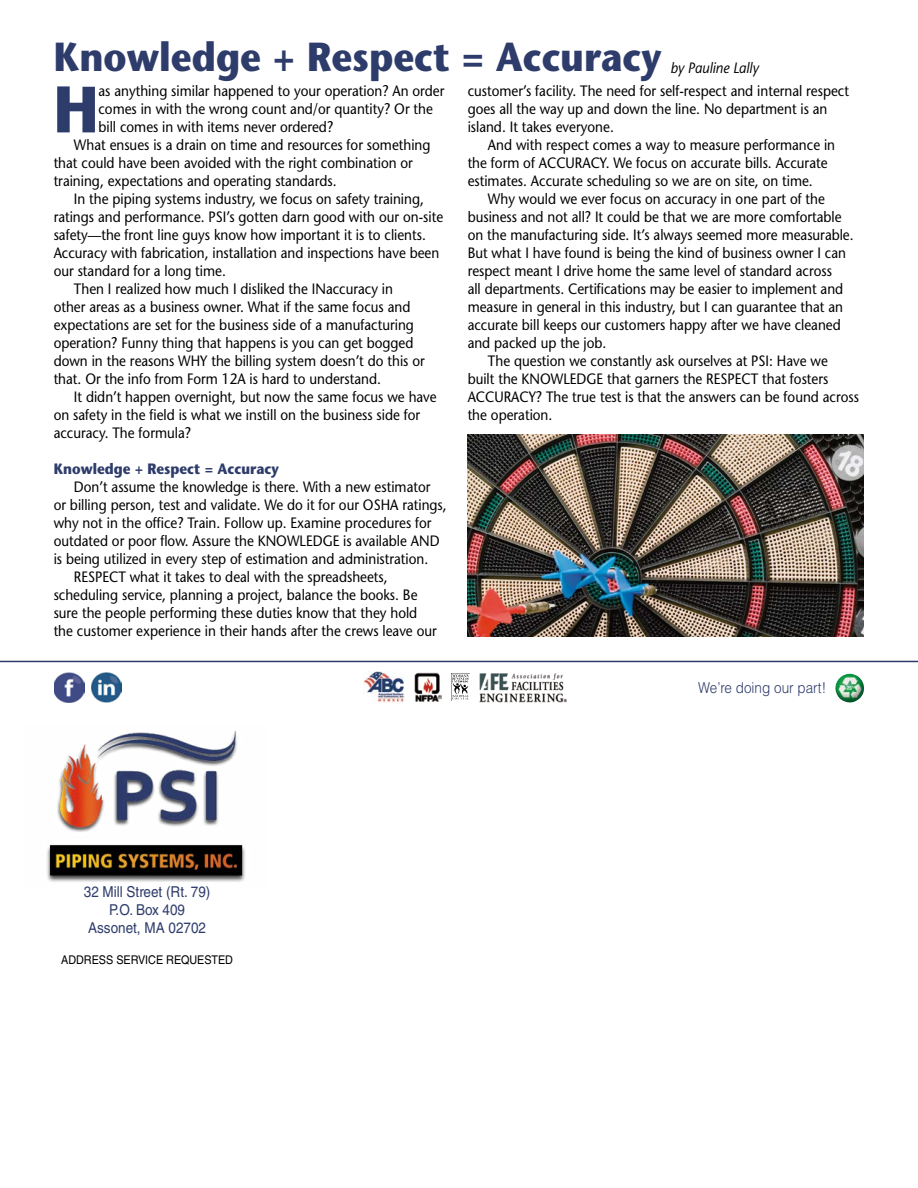
<style>
.page{position:relative;width:918px;height:1188px;background:#fff}
.page>*{position:absolute;margin:0;border:0;box-sizing:border-box;transform-origin:0 0}
.t1{font:700 65.7px "Stone Sans Std";color:#2e3c6b;scale:.9 1}
.t2{font:700 40.5px "Stone Sans Std";color:#2e3c6b;scale:.9 1}
.t3{font:500 15px/18px "Stone Sans Std";color:#000;scale:.9 1}
.t4{font:15px/18px "Helvetica LT Std";color:#2e3c6b;text-align:center;scale:.9 1}
.t5{font:700 15px "Stone Sans Std";color:#2e3c6b;scale:.9 1}
.t6{font:300 15px "Helvetica LT Std";color:#2e3c6b;scale:.9 1}
.t7{font:italic 500 15px "Stone Sans Std";color:#000;scale:.9 1}
.t8{font:12px "Helvetica LT Std";color:#000;scale:.9 1}
</style>
<div class="page">
<img style="left:54px;top:672px;width:30px;height:31px">
<img style="left:91px;top:672px;width:30px;height:31px">
<img style="left:363px;top:671px;width:42px;height:32px">
<img style="left:414px;top:672px;width:28px;height:29px">
<img style="left:451px;top:674px;width:18px;height:27px">
<img style="left:479px;top:674px;width:88px;height:29px">
<img style="left:835px;top:674px;width:29px;height:29px">
<hr style="left:0;top:661px;width:918px;height:1px;background:#2e3c6b">
<img style="left:47px;top:730px;width:198px;height:152px">
<img style="left:468px;top:434px;width:396px;height:203px">
<h2 class="t2" style="left:54px;top:32px;width:677px">Knowledge + Respect = Accuracy</h2>
<p class="t7" style="left:670px;top:58px;width:99px">by Pauline Lally</p>
<h1 class="t1" style="left:54px;top:70px;width:51px">H</h1>
<p class="t3" style="left:98px;top:82px;width:386px">as anything similar happened to your operation? An order</p>
<p class="t3" style="left:98px;top:100px;width:373px">comes in with the wrong count and/or quantity? Or the</p>
<p class="t3" style="left:98px;top:118px;width:262px">bill comes in with items never ordered?</p>
<p class="t3" style="left:74px;top:136px;width:398px">What ensues is a drain on time and resources for something</p>
<p class="t3" style="left:54px;top:154px;width:401px">that could have been avoided with the right combination or</p>
<p class="t3" style="left:54px;top:172px;width:316px">training, expectations and operating standards.</p>
<p class="t3" style="left:74px;top:190px;width:390px">In the piping systems industry, we focus on safety training,</p>
<p class="t3" style="left:54px;top:208px;width:434px">ratings and performance. PSI’s gotten darn good with our on-site</p>
<p class="t3" style="left:54px;top:226px;width:415px">safety—the front line guys know how important it is to clients.</p>
<p class="t3" style="left:54px;top:244px;width:430px">Accuracy with fabrication, installation and inspections have been</p>
<p class="t3" style="left:54px;top:262px;width:193px">our standard for a long time.</p>
<p class="t3" style="left:74px;top:280px;width:356px">Then I realized how much I disliked the INaccuracy in</p>
<p class="t3" style="left:54px;top:298px;width:398px">other areas as a business owner. What if the same focus and</p>
<p class="t3" style="left:54px;top:316px;width:402px">expectations are set for the business side of a manufacturing</p>
<p class="t3" style="left:54px;top:334px;width:401px">operation? Funny thing that happens is you can get bogged</p>
<p class="t3" style="left:54px;top:352px;width:414px">down in the reasons WHY the billing system doesn’t do this or</p>
<p class="t3" style="left:54px;top:370px;width:365px">that. Or the info from Form 12A is hard to understand.</p>
<p class="t3" style="left:74px;top:388px;width:405px">It didn’t happen overnight, but now the same focus we have</p>
<p class="t3" style="left:54px;top:406px;width:409px">on safety in the field is what we instill on the business side for</p>
<p class="t3" style="left:54px;top:424px;width:154px">accuracy. The formula?</p>
<p class="t5" style="left:54px;top:460px;width:252px">Knowledge + Respect = Accuracy</p>
<p class="t3" style="left:74px;top:478px;width:398px">Don’t assume the knowledge is there. With a new estimator</p>
<p class="t3" style="left:54px;top:496px;width:438px">or billing person, test and validate. We do it for our OSHA ratings,</p>
<p class="t3" style="left:54px;top:514px;width:421px">why not in the office? Train. Follow up. Examine procedures for</p>
<p class="t3" style="left:54px;top:532px;width:430px">outdated or poor flow. Assure the KNOWLEDGE is available AND</p>
<p class="t3" style="left:54px;top:550px;width:418px">is being utilized in every step of estimation and administration.</p>
<p class="t3" style="left:74px;top:568px;width:350px">RESPECT what it takes to deal with the spreadsheets,</p>
<p class="t3" style="left:54px;top:586px;width:406px">scheduling service, planning a project, balance the books. Be</p>
<p class="t3" style="left:54px;top:604px;width:406px">sure the people performing these duties know that they hold</p>
<p class="t3" style="left:54px;top:622px;width:427px">the customer experience in their hands after the crews leave our</p>
<p class="t3" style="left:468px;top:82px;width:425px">customer’s facility. The need for self-respect and internal respect goes all the way up and down the line. No department is an island. It takes everyone.</p>
<p class="t3" style="left:468px;top:136px;width:410px;text-indent:20px">And with respect comes a way to measure performance in the form of ACCURACY. We focus on accurate bills. Accurate estimates. Accurate scheduling so we are on site, on time.</p>
<p class="t3" style="left:488px;top:190px;width:376px">Why would we ever focus on accuracy in one part of the</p>
<p class="t3" style="left:468px;top:208px;width:417px">business and not all? It could be that we are more comfortable</p>
<p class="t3" style="left:468px;top:226px;width:430px">on the manufacturing side. It’s always seemed more measurable.</p>
<p class="t3" style="left:468px;top:244px;width:422px">But what I have found is being the kind of business owner I can</p>
<p class="t3" style="left:468px;top:262px;width:406px">respect meant I drive home the same level of standard across</p>
<p class="t3" style="left:468px;top:280px;width:419px">all departments. Certifications may be easier to implement and</p>
<p class="t3" style="left:468px;top:298px;width:419px">measure in general in this industry, but I can guarantee that an</p>
<p class="t3" style="left:468px;top:316px;width:416px">accurate bill keeps our customers happy after we have cleaned</p>
<p class="t3" style="left:468px;top:334px;width:156px">and packed up the job.</p>
<p class="t3" style="left:488px;top:352px;width:379px">The question we constantly ask ourselves at PSI: Have we</p>
<p class="t3" style="left:468px;top:370px;width:402px">built the KNOWLEDGE that garners the RESPECT that fosters</p>
<p class="t3" style="left:468px;top:388px;width:436px">ACCURACY? The true test is that the answers can be found across</p>
<p class="t3" style="left:468px;top:406px;width:96px">the operation.</p>
<p class="t6" style="left:698px;top:678px;width:144px">We’re doing our part!</p>
<p class="t4" style="left:84px;top:883px;width:142px">32 Mill Street (Rt. 79)<br>P.O. Box 409<br>Assonet, MA 02702</p>
<p class="t8" style="left:61px;top:952px;width:193px">ADDRESS SERVICE REQUESTED</p>
</div>
